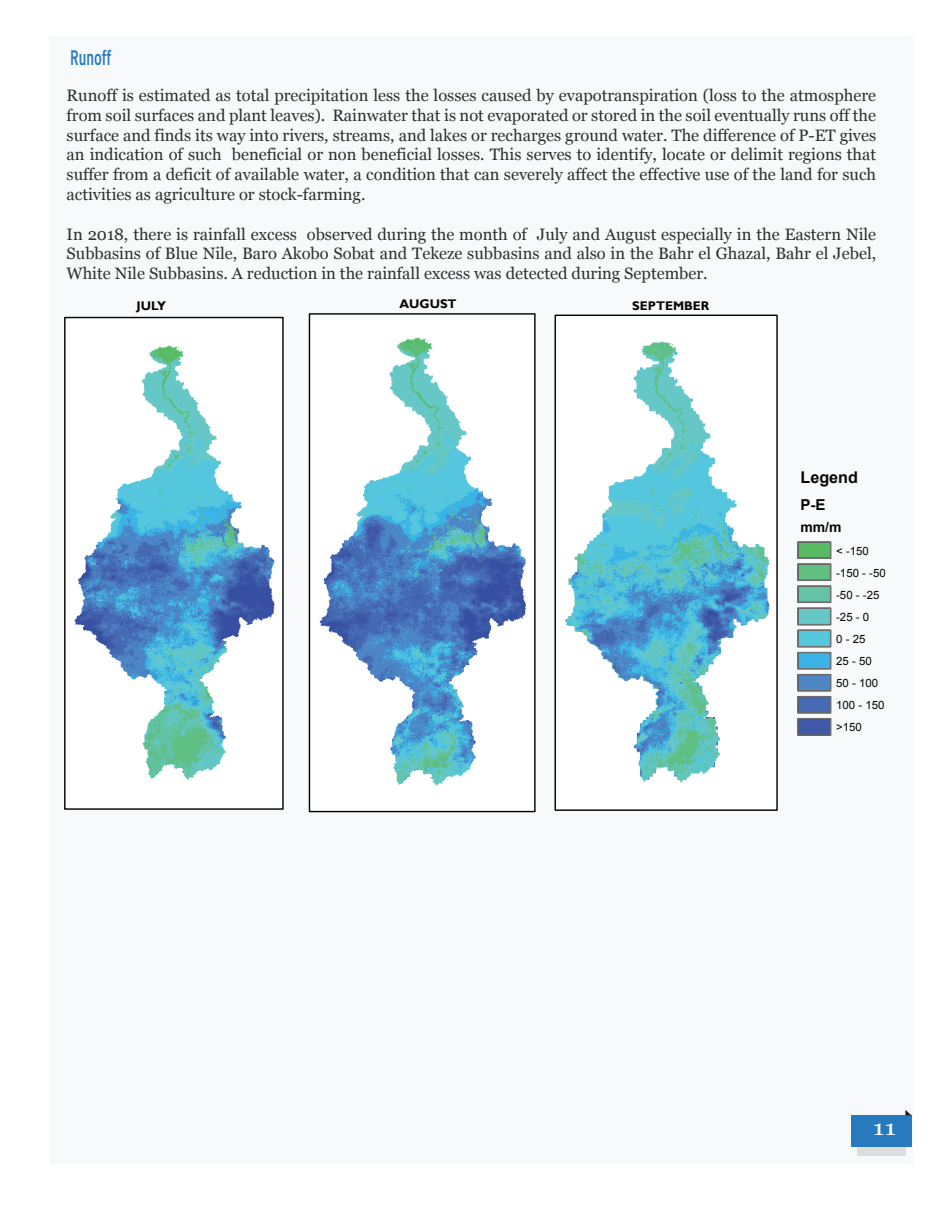
<style>
.page{position:relative;width:936px;height:1206px;background:#fff}
.page>*{position:absolute;margin:0;border:0;box-sizing:border-box;transform-origin:0 0}
.t1{font:condensed 21px "Interstate";letter-spacing:-.005em;color:#257abf;scale:.81 1}
.t2{font:20.85px "Georgia";color:#fff;scale:1.3 1}
.t3{font:16.5px/19.8px "Georgia";color:#2e3030;text-align:justify}
.t4{font:700 16.2px "Arial";color:#050504}
.t5{font:700 15px "Arial";color:#050504}
.t6{font:700 13.95px "Arial";color:#050504}
.t7{font:700 12.6px "Gill Sans";color:#050504}
.t8{font:11.4px/22px "Arial";color:#050504}
</style>
<div class="page">
<div style="left:49px;top:36px;width:864px;height:1127px;background:#f7f9fb"></div>
<div style="left:856px;top:1115px;width:48px;height:40px;background:linear-gradient(to right,#dcdddc,#dcdddc)"></div>
<div style="left:850px;top:1114px;width:61px;height:32px;background:#287abf"></div>
<svg style="left:905px;top:1110px;width:5px;height:4px"></svg>
<img style="left:74px;top:345px;width:201px;height:436px">
<div style="left:64px;top:317px;width:219px;height:492px;border:1px solid #050504"></div>
<img style="left:565px;top:341px;width:205px;height:442px">
<div style="left:554px;top:314px;width:223px;height:496px;border:1px solid #050504"></div>
<img style="left:310px;top:315px;width:216px;height:495px">
<div style="left:308px;top:313px;width:227px;height:499px;border:1px solid #050504"></div>
<div style="left:797px;top:564px;width:33px;height:16px;background:#61bf82"></div>
<div style="left:796px;top:563px;width:34px;height:18px;border:1px solid #6f6e6f"></div>
<div style="left:797px;top:586px;width:33px;height:16px;background:#63c3a4"></div>
<div style="left:796px;top:585px;width:34px;height:18px;border:1px solid #6f6e6f"></div>
<div style="left:797px;top:608px;width:33px;height:16px;background:#66c7c7"></div>
<div style="left:796px;top:607px;width:34px;height:18px;border:1px solid #6f6e6f"></div>
<div style="left:797px;top:630px;width:33px;height:16px;background:#56c8de"></div>
<div style="left:796px;top:629px;width:34px;height:18px;border:1px solid #6f6e6f"></div>
<div style="left:797px;top:652px;width:33px;height:16px;background:#3cb3e7"></div>
<div style="left:796px;top:651px;width:34px;height:18px;border:1px solid #6f6e6f"></div>
<div style="left:797px;top:674px;width:33px;height:16px;background:#4d87c6"></div>
<div style="left:796px;top:673px;width:34px;height:18px;border:1px solid #6f6e6f"></div>
<div style="left:797px;top:696px;width:33px;height:16px;background:#466ab3"></div>
<div style="left:796px;top:695px;width:34px;height:18px;border:1px solid #6f6e6f"></div>
<div style="left:797px;top:718px;width:33px;height:17px;background:#3e5aa8"></div>
<div style="left:796px;top:717px;width:34px;height:18px;border:1px solid #6f6e6f"></div>
<div style="left:797px;top:542px;width:33px;height:16px;background:#58bb62"></div>
<div style="left:796px;top:541px;width:34px;height:18px;border:1px solid #6f6e6f"></div>
<p class="t1" style="left:70px;top:46px;width:52px">Runoff</p>
<p class="t3" style="left:67px;top:86px;width:810px">Runoff is estimated as total precipitation less the losses caused by evapotranspiration (loss to the atmosphere from soil surfaces and plant leaves). Rainwater that is not evaporated or stored in the soil eventually runs off the surface and finds its way into rivers, streams, and lakes or recharges ground water. The difference of P-ET gives an indication of such beneficial or non beneficial losses. This serves to identify, locate or delimit regions that suffer from a deficit of available water, a condition that can severely affect the effective use of the land for such activities as agriculture or stock-farming.</p>
<p class="t3" style="left:67px;top:224px;width:810px">In 2018, there is rainfall excess observed during the month of July and August especially in the Eastern Nile Subbasins of Blue Nile, Baro Akobo Sobat and Tekeze subbasins and also in the Bahr el Ghazal, Bahr el Jebel, White Nile Subbasins. A reduction in the rainfall excess was detected during September.</p>
<p class="t7" style="left:136px;top:298px;width:31px">JULY</p>
<p class="t7" style="left:399px;top:296px;width:58px">AUGUST</p>
<p class="t7" style="left:632px;top:298px;width:79px">SEPTEMBER</p>
<p class="t4" style="left:800px;top:466px;width:59px">Legend</p>
<p class="t5" style="left:800px;top:494px;width:27px">P-E</p>
<p class="t6" style="left:800px;top:517px;width:43px">mm/m</p>
<p class="t8" style="left:835px;top:561px;width:51px">-150 - -50 -50 - -25 -25 - 0<br>0 - 25<br>25 - 50<br>50 - 100<br>100 - 150 &gt;150</p>
<p class="t8" style="left:835px;top:539px;width:34px">&lt; -150</p>
<p class="t2" style="left:872px;top:1114px;width:20px">11</p>
</div>
